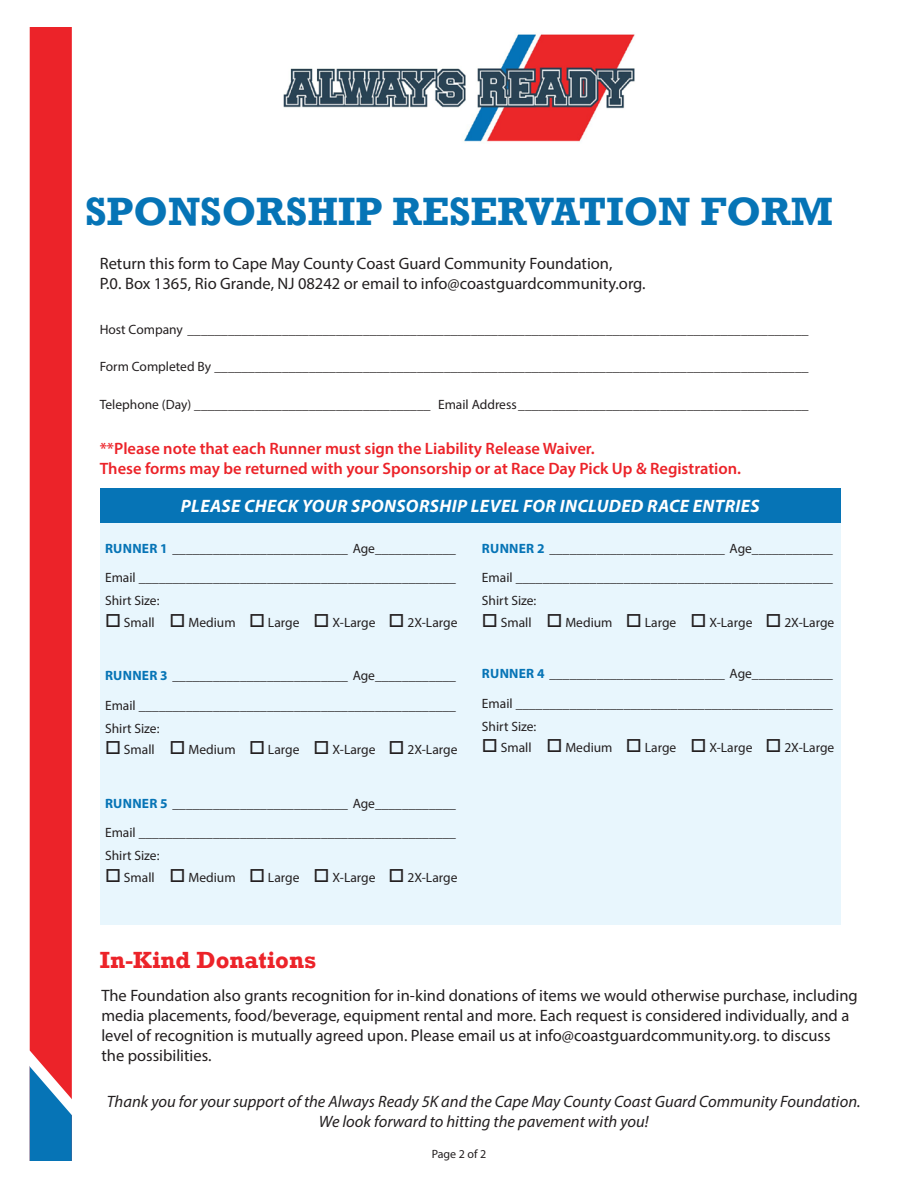
<style>
.page{position:relative;width:918px;height:1188px;background:#fff}
.page>*{position:absolute;margin:0;border:0;box-sizing:border-box;transform-origin:0 0}
.t1{font:700 40.5px "Rockwell";color:#0674b6}
.t2{font:700 24px "Rockwell";color:#ec2329}
.t3{font:italic 700 18px "Myriad Pro";letter-spacing:.02em;color:#fff}
.t4{font:16.5px/19.8px "Myriad Pro";color:#231f20}
.t5{font:600 16.5px/19.8px "Myriad Pro";color:#ec2329}
.t6{font:italic 16.5px/19.8px "Myriad Pro";color:#231f20;text-align:center}
.t7{font:13.5px "Myriad Pro";color:#231f20}
.t8{font:12px "Myriad Pro";color:#231f20}
.s1{font-weight:700;color:#0674b6}
</style>
<div class="page">
<div style="left:30px;top:27px;width:42px;height:1012px;background:#ec2329"></div>
<svg style="left:29px;top:1039px;width:43px;height:122px;background:#6d7097"></svg>
<img style="left:283px;top:34px;width:352px;height:108px">
<div style="left:100px;top:497px;width:740px;height:428px;background:#e8f6fd"></div>
<div style="left:100px;top:488px;width:741px;height:35px;background:#0674b6"></div>
<p class="t1" style="left:85px;top:186px;width:749px">SPONSORSHIP RESERVATION FORM</p>
<p class="t4" style="left:100px;top:253px;width:547px">Return this form to Cape May County Coast Guard Community Foundation,<br>P.0. Box 1365, Rio Grande, NJ 08242 or email to info@coastguardcommunity.org.</p>
<p class="t7" style="left:100px;top:321px;width:710px">Host Company ____________________________________________________________________________________________</p>
<p class="t7" style="left:100px;top:359px;width:710px">Form Completed By ________________________________________________________________________________________</p>
<p class="t7" style="left:100px;top:396px;width:710px">Telephone (Day) ___________________________________ Email Address___________________________________________</p>
<p class="t5" style="left:100px;top:438px;width:643px">**Please note that each Runner must sign the Liability Release Waiver.<br>These forms may be returned with your Sponsorship or at Race Day Pick Up &amp; Registration.</p>
<p class="t3" style="left:181px;top:495px;width:581px">PLEASE CHECK YOUR SPONSORSHIP LEVEL FOR INCLUDED RACE ENTRIES</p>
<p class="t7" style="left:105px;top:540px;width:352px"><span class="s1">RUNNER 1</span> __________________________ Age____________</p>
<p class="t7" style="left:105px;top:569px;width:352px">Email _______________________________________________</p>
<p class="t7" style="left:105px;top:592px;width:56px">Shirt Size:</p>
<p class="t7" style="left:105px;top:614px;width:354px">□ Small □ Medium □ Large □ X-Large □ 2X-Large</p>
<p class="t7" style="left:105px;top:667px;width:352px"><span class="s1">RUNNER 3</span> __________________________ Age____________</p>
<p class="t7" style="left:105px;top:697px;width:352px">Email _______________________________________________</p>
<p class="t7" style="left:105px;top:720px;width:56px">Shirt Size:</p>
<p class="t7" style="left:105px;top:741px;width:354px">□ Small □ Medium □ Large □ X-Large □ 2X-Large</p>
<p class="t7" style="left:105px;top:795px;width:352px"><span class="s1">RUNNER 5</span> __________________________ Age____________</p>
<p class="t7" style="left:105px;top:824px;width:352px">Email _______________________________________________</p>
<p class="t7" style="left:105px;top:847px;width:56px">Shirt Size:</p>
<p class="t7" style="left:105px;top:869px;width:354px">□ Small □ Medium □ Large □ X-Large □ 2X-Large</p>
<p class="t7" style="left:482px;top:540px;width:352px"><span class="s1">RUNNER 2</span> __________________________ Age____________</p>
<p class="t7" style="left:482px;top:569px;width:352px">Email _______________________________________________</p>
<p class="t7" style="left:482px;top:592px;width:56px">Shirt Size:</p>
<p class="t7" style="left:482px;top:614px;width:354px">□ Small □ Medium □ Large □ X-Large □ 2X-Large</p>
<p class="t7" style="left:482px;top:665px;width:352px"><span class="s1">RUNNER 4</span> __________________________ Age____________</p>
<p class="t7" style="left:482px;top:695px;width:352px">Email _______________________________________________</p>
<p class="t7" style="left:482px;top:718px;width:56px">Shirt Size:</p>
<p class="t7" style="left:482px;top:739px;width:354px">□ Small □ Medium □ Large □ X-Large □ 2X-Large</p>
<p class="t2" style="left:100px;top:945px;width:218px">In-Kind Donations</p>
<p class="t4" style="left:101px;top:985px;width:758px">The Foundation also grants recognition for in-kind donations of items we would otherwise purchase, including media placements, food/beverage, equipment rental and more. Each request is considered individually, and a level of recognition is mutually agreed upon. Please email us at info@coastguardcommunity.org. to discuss<br>the possibilities.</p>
<p class="t6" style="left:107px;top:1092px;width:755px">Thank you for your support of the Always Ready 5K and the Cape May County Coast Guard Community Foundation.<br>We look forward to hitting the pavement with you!</p>
<p class="t8" style="left:432px;top:1147px;width:56px">Page 2 of 2</p>
</div>
